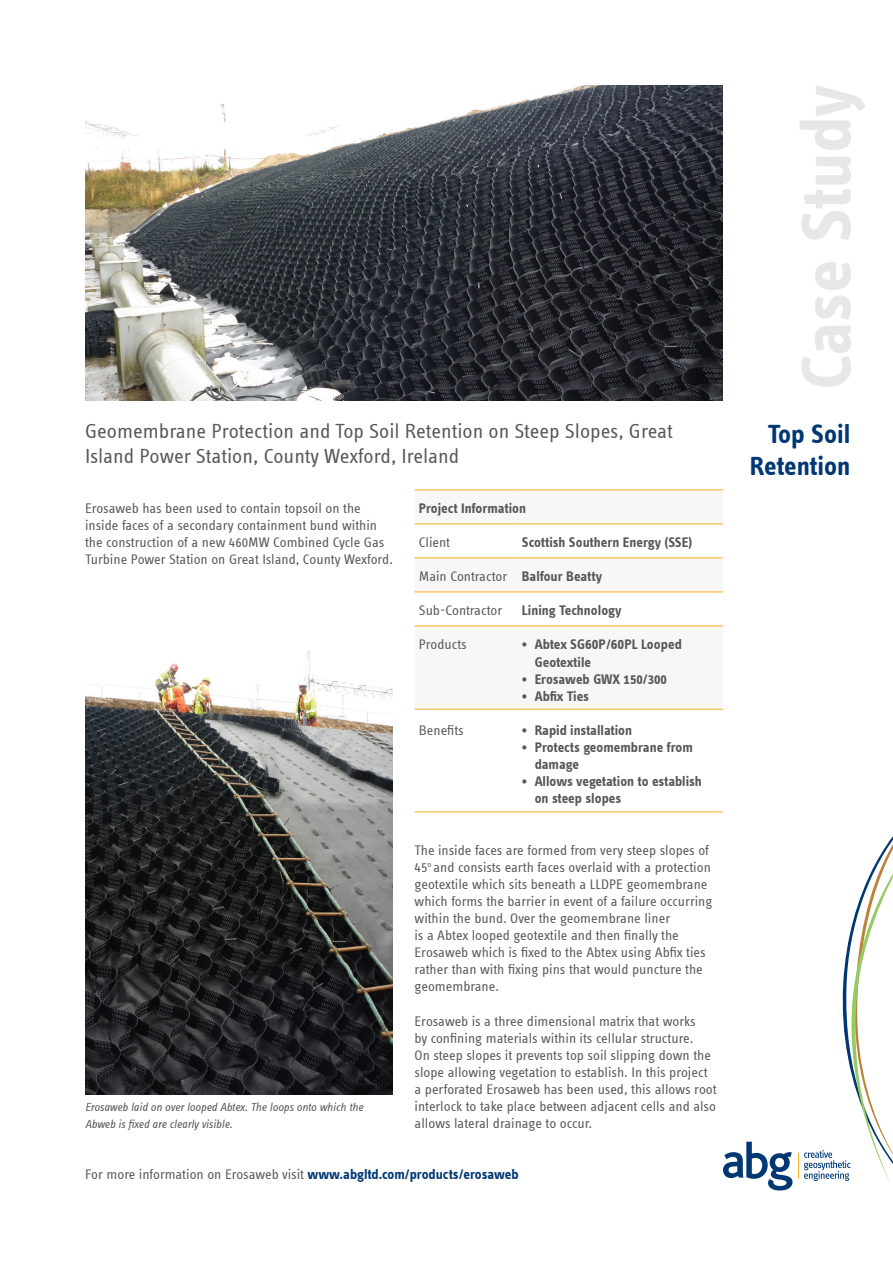
<style>
.page{position:relative;width:893px;height:1263px;background:#fff}
.page>*{position:absolute;margin:0;border:0;box-sizing:border-box;transform-origin:0 0}
.t1{font:700 72px "Info Text Offc";letter-spacing:-.01em;color:#e6e7e9}
.t2{font:700 27px/32.4px "Info Text Offc";color:#013874;text-align:right}
.t3{font:21px/25.2px "Info Text Offc";color:#57585a}
.t4{font:14.25px/17.1px "Info Text Offc";color:#57585a}
.t5{font:700 14.25px/17.1px "Info Text Offc";color:#57585a}
.t6{font:italic 12px/17.1px "Info Text Offc";letter-spacing:-.005em;color:#57585a}
.s1{font-weight:700}
.s2{font-size:15px}
.s3{font-weight:700;color:#013874}
</style>
<div class="page">
<svg style="left:723px;top:1142px;width:69px;height:48px"></svg>
<svg style="left:798px;top:836px;width:95px;height:346px"></svg>
<img style="left:85px;top:85px;width:638px;height:315px">
<img style="left:85px;top:651px;width:307px;height:443px">
<svg style="left:415px;top:490px;width:308px;height:219px"></svg>
<hr style="left:415px;top:489px;width:103px;height:1px;background:#faad19">
<hr style="left:518px;top:489px;width:205px;height:1px;background:#faad19">
<hr style="left:415px;top:523px;width:103px;height:1px;background:#faad19">
<hr style="left:518px;top:523px;width:205px;height:1px;background:#faad19">
<hr style="left:415px;top:557px;width:103px;height:1px;background:#faad19">
<hr style="left:518px;top:557px;width:205px;height:1px;background:#faad19">
<hr style="left:415px;top:591px;width:103px;height:1px;background:#faad19">
<hr style="left:518px;top:591px;width:205px;height:1px;background:#faad19">
<hr style="left:415px;top:626px;width:103px;height:1px;background:#faad19">
<hr style="left:518px;top:626px;width:205px;height:1px;background:#faad19">
<hr style="left:415px;top:709px;width:103px;height:1px;background:#faad19">
<hr style="left:518px;top:709px;width:205px;height:1px;background:#faad19">
<hr style="left:415px;top:811px;width:103px;height:1px;background:#faad19">
<hr style="left:518px;top:811px;width:205px;height:1px;background:#faad19">
<h1 class="t1" style="left:785px;top:389px;width:306px;rotate:-90deg">Case Study</h1>
<h3 class="t3" style="left:85px;top:418px;width:589px">Geomembrane Protection and Top Soil Retention on Steep Slopes, Great<br>Island Power Station, County Wexford, Ireland</h3>
<h2 class="t2" style="left:750px;top:418px;width:102px">Top Soil<br>Retention</h2>
<p class="t4" style="left:85px;top:499px;width:309px">Erosaweb has been used to contain topsoil on the inside faces of a secondary containment bund within the construction of a new 460MW Combined Cycle Gas Turbine Power Station on Great Island, County Wexford.</p>
<p class="t6" style="left:85px;top:1098px;width:280px">Erosaweb laid on over looped Abtex. The loops onto which the<br>Abweb is fixed are clearly visible.</p>
<p class="t5" style="left:419px;top:499px;width:109px">Project Information</p>
<p class="t4" style="left:419px;top:534px;width:33px">Client</p>
<p class="t5" style="left:522px;top:533px;width:172px">Scottish Southern Energy (SSE)</p>
<p class="t4" style="left:419px;top:568px;width:185px">Main Contractor <span class="s1">Balfour Beatty</span></p>
<p class="t4" style="left:419px;top:602px;width:85px">Sub-Contractor</p>
<p class="t5" style="left:522px;top:602px;width:101px">Lining Technology</p>
<p class="t4" style="left:419px;top:636px;width:49px">Products</p>
<p class="t5" style="left:535px;top:636px;width:149px;text-indent:-13px">• Abtex SG<span class="s2">60</span>P/<span class="s2">60</span>PL Looped<br>Geotextile</p>
<p class="t5" style="left:522px;top:670px;width:146px">• Erosaweb GWX 150/300</p>
<p class="t5" style="left:522px;top:687px;width:69px">• Abfix Ties</p>
<p class="t4" style="left:419px;top:722px;width:46px">Benefits</p>
<p class="t5" style="left:522px;top:722px;width:112px">• Rapid installation</p>
<p class="t5" style="left:535px;top:739px;width:160px;text-indent:-13px">• Protects geomembrane from damage</p>
<p class="t5" style="left:535px;top:773px;width:169px;text-indent:-13px">• Allows vegetation to establish on steep slopes</p>
<p class="t4" style="left:415px;top:841px;width:300px">The inside faces are formed from very steep slopes of 45<sup>o</sup> and consists earth faces overlaid with a protection geotextile which sits beneath a LLDPE geomembrane which forms the barrier in event of a failure occurring within the bund. Over the geomembrane liner<br>is a Abtex looped geotextile and then finally the Erosaweb which is fixed to the Abtex using Abfix ties rather than with fixing pins that would puncture the geomembrane.</p>
<p class="t4" style="left:415px;top:1012px;width:304px">Erosaweb is a three dimensional matrix that works<br>by confining materials within its cellular structure.<br>On steep slopes it prevents top soil slipping down the slope allowing vegetation to establish. In this project a perforated Erosaweb has been used, this allows root interlock to take place between adjacent cells and also allows lateral drainage to occur.</p>
<p class="t4" style="left:85px;top:1166px;width:435px">For more information on Erosaweb visit <span class="s3">www.abgltd.com/products/erosaweb</span></p>
</div>
